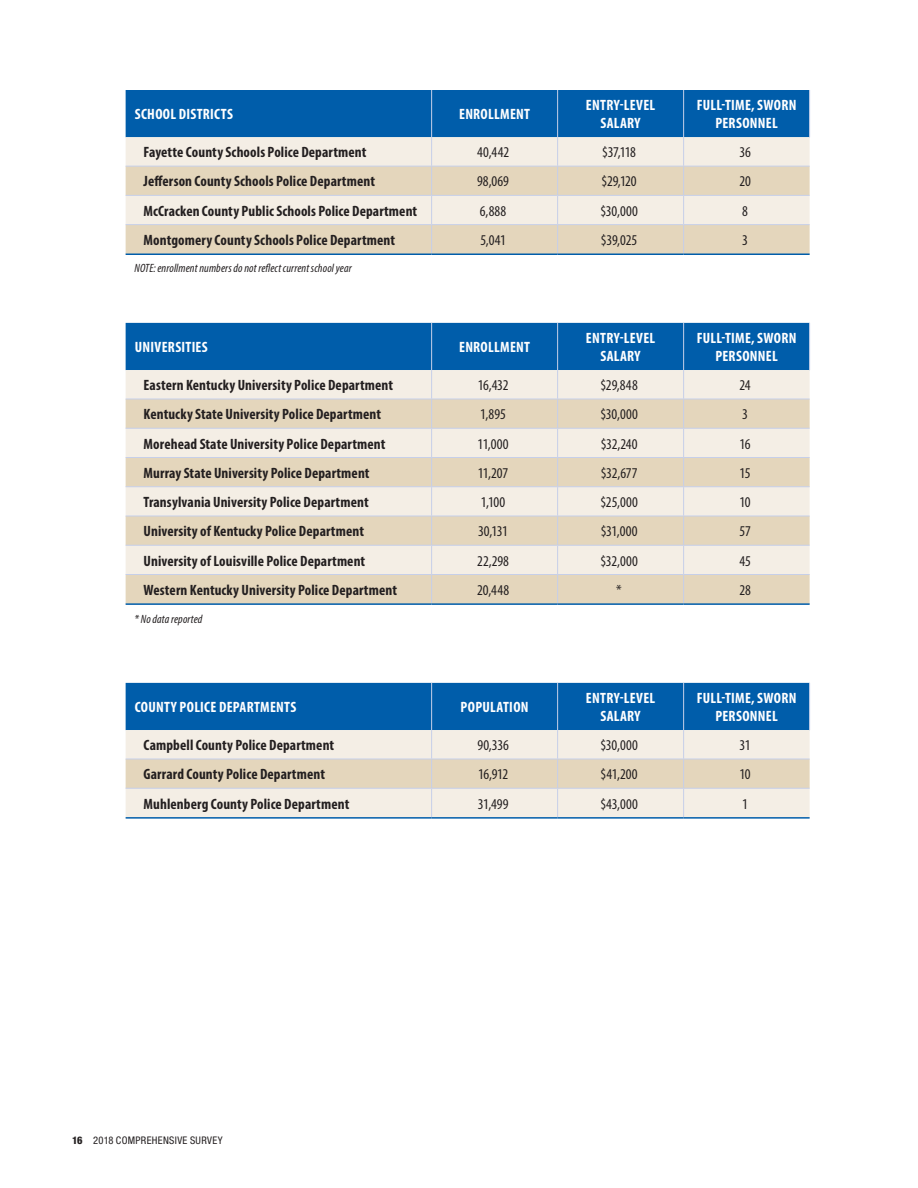
<style>
.page{position:relative;width:918px;height:1188px;background:#fff}
.page>*{position:absolute;margin:0;border:0;box-sizing:border-box;transform-origin:0 0}
.table_text_descripti{font:700 condensed 15px "Myriad Pro";letter-spacing:.005em;color:#231f20}
.table_text_cell{font:condensed 15px "Myriad Pro";letter-spacing:-.005em;color:#231f20}
.table_text_head{font:700 condensed 15px/18px "Myriad Pro";letter-spacing:.02em;color:#fff;text-align:center}
.table_text_footer{font:italic condensed 12px "Myriad Pro";letter-spacing:.01em;color:#231f20}
.t1{font:condensed 10.5px "Helvetica Neue LT Std";letter-spacing:.03em;color:#231f20}
.s1{font-weight:800}
</style>
<div class="page">
<svg style="left:126px;top:90px;width:684px;height:164px;background:#a6bbc5"></svg>
<hr style="left:126px;top:254px;width:306px;height:1px;background:#005daa">
<hr style="left:432px;top:254px;width:126px;height:1px;background:#005daa">
<hr style="left:558px;top:254px;width:126px;height:1px;background:#005daa">
<hr style="left:684px;top:254px;width:126px;height:1px;background:#005daa">
<svg style="left:126px;top:323px;width:684px;height:280px;background:#c3cbca"></svg>
<hr style="left:126px;top:603px;width:306px;height:2px;background:#005daa">
<hr style="left:432px;top:603px;width:126px;height:2px;background:#005daa">
<hr style="left:558px;top:603px;width:126px;height:2px;background:#005daa">
<hr style="left:684px;top:603px;width:126px;height:2px;background:#005daa">
<svg style="left:126px;top:683px;width:684px;height:134px;background:#9ab5c7"></svg>
<hr style="left:126px;top:817px;width:306px;height:2px;background:#005daa">
<hr style="left:432px;top:817px;width:126px;height:2px;background:#005daa">
<hr style="left:558px;top:817px;width:126px;height:2px;background:#005daa">
<hr style="left:684px;top:817px;width:126px;height:2px;background:#005daa">
<p class="table_text_head" style="left:135px;top:105px;width:100px">SCHOOL DISTRICTS</p>
<p class="table_text_head" style="left:459px;top:105px;width:72px">ENROLLMENT</p>
<p class="table_text_head" style="left:586px;top:96px;width:71px">ENTRY-LEVEL<br>SALARY</p>
<p class="table_text_head" style="left:697px;top:96px;width:101px">FULL-TIME, SWORN<br>PERSONNEL</p>
<p class="table_text_descripti" style="left:144px;top:143px;width:224px">Fayette County Schools Police Department</p>
<p class="table_text_cell" style="left:477px;top:143px;width:33px">40,442</p>
<p class="table_text_cell" style="left:602px;top:143px;width:35px">$37,118</p>
<p class="table_text_cell" style="left:739px;top:143px;width:13px">36</p>
<p class="table_text_descripti" style="left:144px;top:172px;width:233px">Jefferson County Schools Police Department</p>
<p class="table_text_cell" style="left:477px;top:172px;width:33px">98,069</p>
<p class="table_text_cell" style="left:602px;top:172px;width:37px">$29,120</p>
<p class="table_text_cell" style="left:739px;top:172px;width:13px">20</p>
<p class="table_text_descripti" style="left:144px;top:201px;width:275px">McCracken County Public Schools Police Department</p>
<p class="table_text_cell" style="left:480px;top:202px;width:28px">6,888</p>
<p class="table_text_cell" style="left:600px;top:202px;width:39px">$30,000</p>
<p class="table_text_cell" style="left:742px;top:202px;width:7px">8</p>
<p class="table_text_descripti" style="left:144px;top:231px;width:253px">Montgomery County Schools Police Department</p>
<p class="table_text_cell" style="left:480px;top:231px;width:27px">5,041</p>
<p class="table_text_cell" style="left:601px;top:231px;width:38px">$39,025</p>
<p class="table_text_cell" style="left:742px;top:231px;width:7px">3</p>
<p class="table_text_footer" style="left:135px;top:261px;width:219px">NOTE: enrollment numbers do not reflect current school year</p>
<p class="table_text_head" style="left:135px;top:338px;width:75px">UNIVERSITIES</p>
<p class="table_text_head" style="left:459px;top:338px;width:72px">ENROLLMENT</p>
<p class="table_text_head" style="left:586px;top:329px;width:71px">ENTRY-LEVEL<br>SALARY</p>
<p class="table_text_head" style="left:697px;top:329px;width:101px">FULL-TIME, SWORN<br>PERSONNEL</p>
<p class="table_text_descripti" style="left:144px;top:376px;width:251px">Eastern Kentucky University Police Department</p>
<p class="table_text_cell" style="left:478px;top:376px;width:32px">16,432</p>
<p class="table_text_cell" style="left:600px;top:376px;width:39px">$29,848</p>
<p class="table_text_cell" style="left:740px;top:376px;width:13px">24</p>
<p class="table_text_descripti" style="left:144px;top:405px;width:239px">Kentucky State University Police Department</p>
<p class="table_text_cell" style="left:480px;top:405px;width:27px">1,895</p>
<p class="table_text_cell" style="left:600px;top:405px;width:39px">$30,000</p>
<p class="table_text_cell" style="left:742px;top:405px;width:7px">3</p>
<p class="table_text_descripti" style="left:144px;top:434px;width:243px">Morehead State University Police Department</p>
<p class="table_text_cell" style="left:478px;top:434px;width:32px">11,000</p>
<p class="table_text_cell" style="left:601px;top:434px;width:38px">$32,240</p>
<p class="table_text_cell" style="left:740px;top:434px;width:13px">16</p>
<p class="table_text_descripti" style="left:144px;top:463px;width:227px">Murray State University Police Department</p>
<p class="table_text_cell" style="left:478px;top:464px;width:32px">11,207</p>
<p class="table_text_cell" style="left:601px;top:464px;width:38px">$32,677</p>
<p class="table_text_cell" style="left:740px;top:464px;width:13px">15</p>
<p class="table_text_descripti" style="left:144px;top:493px;width:227px">Transylvania University Police Department</p>
<p class="table_text_cell" style="left:481px;top:493px;width:26px">1,100</p>
<p class="table_text_cell" style="left:600px;top:493px;width:39px">$25,000</p>
<p class="table_text_cell" style="left:740px;top:493px;width:13px">10</p>
<p class="table_text_descripti" style="left:144px;top:522px;width:222px">University of Kentucky Police Department</p>
<p class="table_text_cell" style="left:478px;top:522px;width:31px">30,131</p>
<p class="table_text_cell" style="left:601px;top:522px;width:38px">$31,000</p>
<p class="table_text_cell" style="left:739px;top:522px;width:13px">57</p>
<p class="table_text_descripti" style="left:144px;top:551px;width:223px">University of Louisville Police Department</p>
<p class="table_text_cell" style="left:477px;top:551px;width:33px">22,298</p>
<p class="table_text_cell" style="left:600px;top:551px;width:39px">$32,000</p>
<p class="table_text_cell" style="left:739px;top:551px;width:13px">45</p>
<p class="table_text_descripti" style="left:144px;top:580px;width:255px">Western Kentucky University Police Department</p>
<p class="table_text_cell" style="left:477px;top:581px;width:34px">20,448</p>
<p class="table_text_cell" style="left:616px;top:581px;width:7px">*</p>
<p class="table_text_cell" style="left:739px;top:581px;width:13px">28</p>
<p class="table_text_footer" style="left:135px;top:612px;width:69px">* No data reported</p>
<p class="table_text_head" style="left:135px;top:698px;width:163px">COUNTY POLICE DEPARTMENTS</p>
<p class="table_text_head" style="left:461px;top:698px;width:70px">POPULATION</p>
<p class="table_text_head" style="left:586px;top:689px;width:71px">ENTRY-LEVEL<br>SALARY</p>
<p class="table_text_head" style="left:697px;top:689px;width:101px">FULL-TIME, SWORN<br>PERSONNEL</p>
<p class="table_text_descripti" style="left:144px;top:736px;width:192px">Campbell County Police Department</p>
<p class="table_text_cell" style="left:477px;top:736px;width:33px">90,336</p>
<p class="table_text_cell" style="left:600px;top:736px;width:39px">$30,000</p>
<p class="table_text_cell" style="left:740px;top:736px;width:13px">31</p>
<p class="table_text_descripti" style="left:144px;top:765px;width:183px">Garrard County Police Department</p>
<p class="table_text_cell" style="left:478px;top:765px;width:32px">16,912</p>
<p class="table_text_cell" style="left:601px;top:765px;width:38px">$41,200</p>
<p class="table_text_cell" style="left:740px;top:765px;width:13px">10</p>
<p class="table_text_descripti" style="left:144px;top:794px;width:207px">Muhlenberg County Police Department</p>
<p class="table_text_cell" style="left:478px;top:794px;width:32px">31,499</p>
<p class="table_text_cell" style="left:600px;top:794px;width:39px">$43,000</p>
<p class="table_text_cell" style="left:742px;top:794px;width:7px">1</p>
<p class="t1" style="left:72px;top:1134px;width:152px"><span class="s1">16</span> 2018 COMPREHENSIVE SURVEY</p>
</div>
